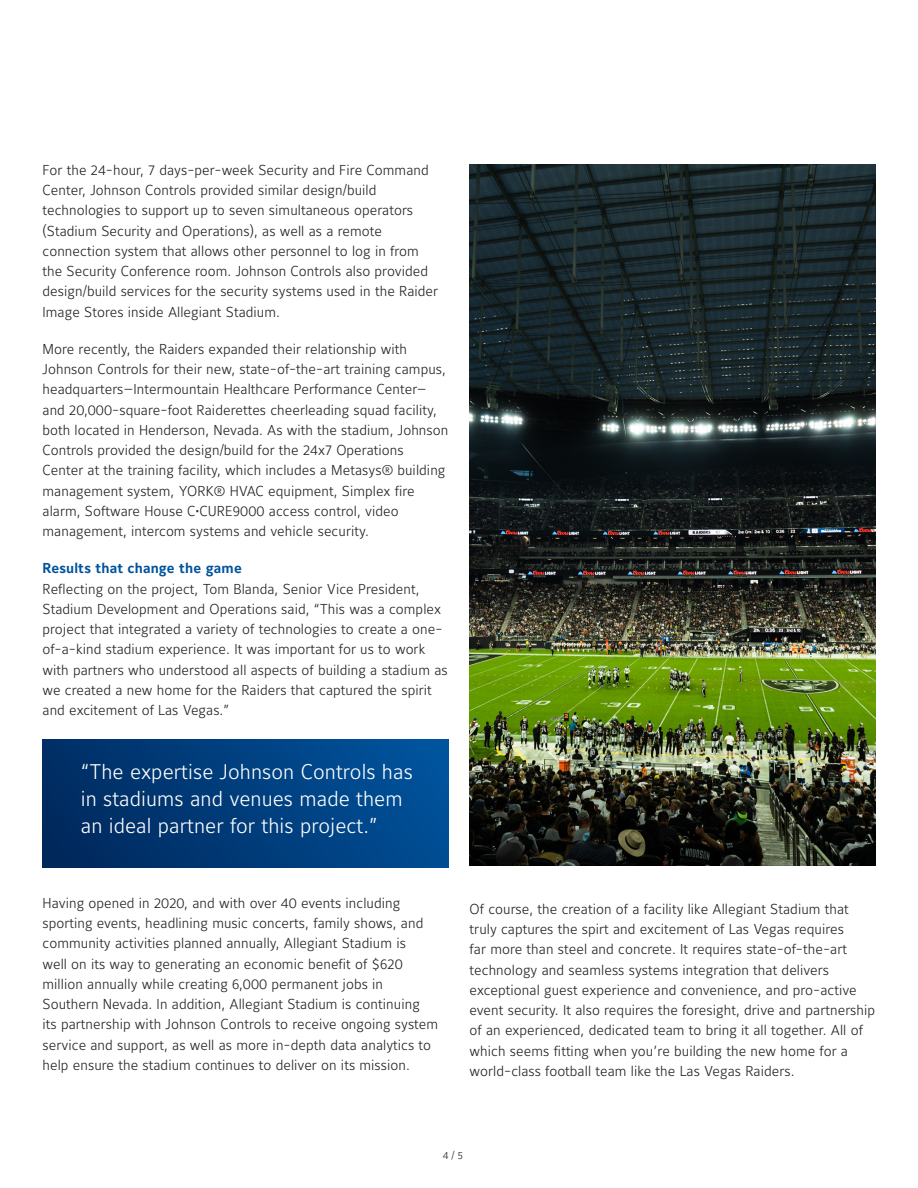
<style>
.page{position:relative;width:918px;height:1188px;background:#fff}
.page>*{position:absolute;margin:0;border:0;box-sizing:border-box;transform-origin:0 0}
._01_Body_text_-_Blac{font:300 21px/27px "Maurea Jci Lf ML";letter-spacing:.005em;color:#fff}
._01_Body_text_-_Blac-2{font:300 14.25px/20.2px "Maurea Jci Lf ML";letter-spacing:.005em;color:#231f20}
._02_Subtitle_level_2{font:700 14.25px "Maurea Jci Lf ML";letter-spacing:.01em;color:#01539e}
.t1{font:300 10.5px "Maurea Jci Lf ML";color:#231f20}
</style>
<div class="page">
<div style="left:43px;top:740px;width:405px;height:127px;background:linear-gradient(to right,#002a5f,#00519a)"></div>
<img style="left:470px;top:164px;width:405px;height:701px">
<p class="_01_Body_text_-_Blac-2" style="left:43px;top:159px;width:397px">For the 24-hour, 7 days-per-week Security and Fire Command Center, Johnson Controls provided similar design/build technologies to support up to seven simultaneous operators (Stadium Security and Operations), as well as a remote connection system that allows other personnel to log in from the Security Conference room. Johnson Controls also provided design/build services for the security systems used in the Raider Image Stores inside Allegiant Stadium.</p>
<p class="_01_Body_text_-_Blac-2" style="left:43px;top:338px;width:407px">More recently, the Raiders expanded their relationship with Johnson Controls for their new, state-of-the-art training campus, headquarters—Intermountain Healthcare Performance Center— and 20,000-square-foot Raiderettes cheerleading squad facility, both located in Henderson, Nevada. As with the stadium, Johnson Controls provided the design/build for the 24x7 Operations<br>Center at the training facility, which includes a Metasys® building management system, YORK® HVAC equipment, Simplex fire alarm, Software House C•CURE9000 access control, video management, intercom systems and vehicle security.</p>
<p class="_02_Subtitle_level_2" style="left:43px;top:560px;width:201px">Results that change the game</p>
<p class="_01_Body_text_-_Blac-2" style="left:43px;top:578px;width:407px">Reflecting on the project, Tom Blanda, Senior Vice President, Stadium Development and Operations said, “This was a complex project that integrated a variety of technologies to create a one&shy;of-a-kind stadium experience. It was important for us to work with partners who understood all aspects of building a stadium as we created a new home for the Raiders that captured the spirit and excitement of Las Vegas.”</p>
<p class="_01_Body_text_-_Blac" style="left:81px;top:758px;width:334px">“The expertise Johnson Controls has in stadiums and venues made them an ideal partner for this project.”</p>
<p class="_01_Body_text_-_Blac-2" style="left:43px;top:892px;width:397px">Having opened in 2020, and with over 40 events including sporting events, headlining music concerts, family shows, and community activities planned annually, Allegiant Stadium is<br>well on its way to generating an economic benefit of $620 million annually while creating 6,000 permanent jobs in Southern Nevada. In addition, Allegiant Stadium is continuing<br>its partnership with Johnson Controls to receive ongoing system service and support, as well as more in-depth data analytics to help ensure the stadium continues to deliver on its mission.</p>
<p class="_01_Body_text_-_Blac-2" style="left:470px;top:899px;width:407px">Of course, the creation of a facility like Allegiant Stadium that truly captures the spirt and excitement of Las Vegas requires<br>far more than steel and concrete. It requires state-of-the-art technology and seamless systems integration that delivers exceptional guest experience and convenience, and pro-active event security. It also requires the foresight, drive and partnership of an experienced, dedicated team to bring it all together. All of which seems fitting when you’re building the new home for a world-class football team like the Las Vegas Raiders.</p>
<p class="t1" style="left:443px;top:1149px;width:22px">4 / 5</p>
</div>
